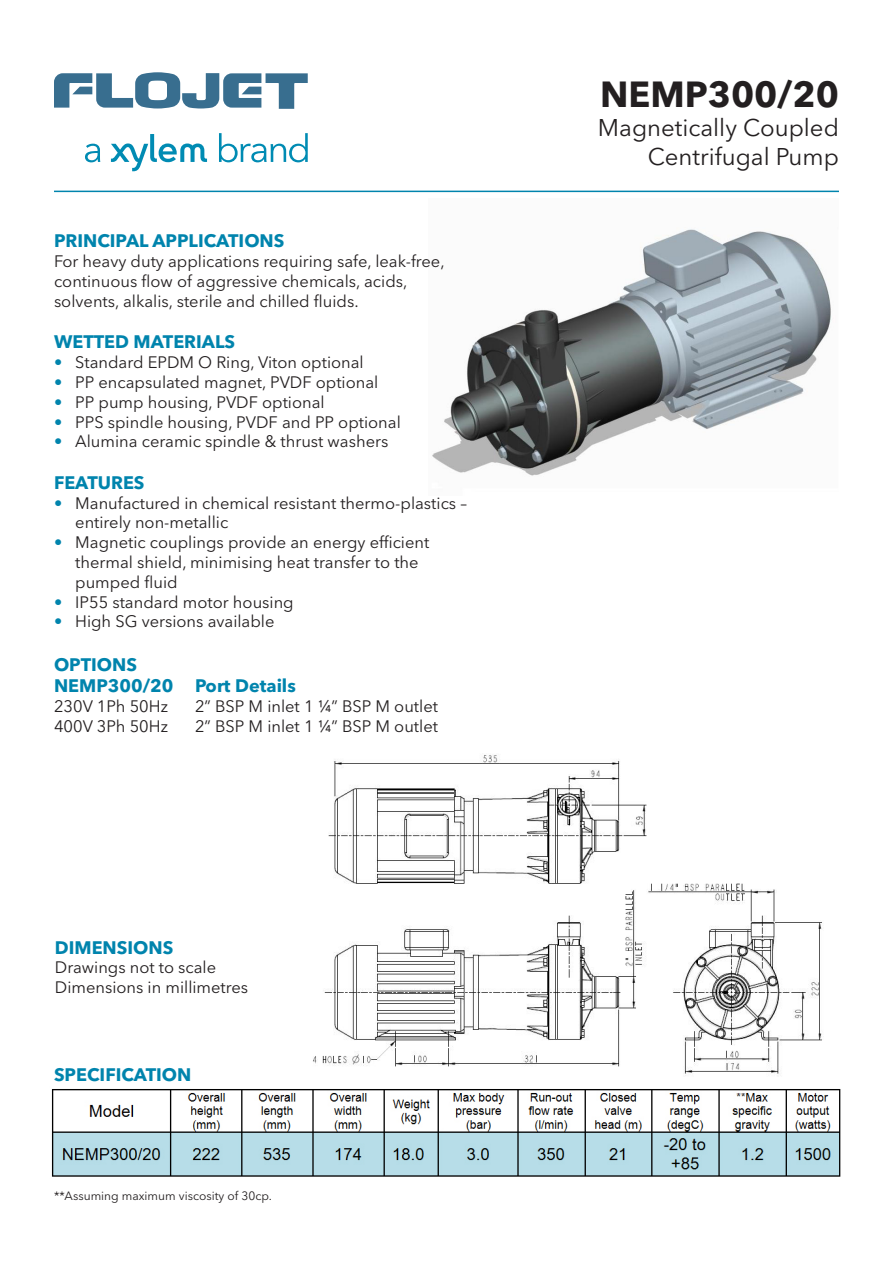
<style>
.page{position:relative;width:893px;height:1263px;background:#fff}
.page>*{position:absolute;margin:0;border:0;box-sizing:border-box;transform-origin:0 0}
.t1{font:700 36px "Avenir Next LT Pro";color:#231f20}
.t2{font:24px "Avenir Next LT Pro";color:#231f20}
.t3{font:700 18px "Avenir Next LT Pro";color:#0084ad}
.t4{font:16.5px/19.8px "Avenir Next LT Pro";color:#231f20}
.t5{font:12px "Avenir Next LT Pro";color:#231f20}
.s1{color:#0084ad}
</style>
<div class="page">
<img style="left:432px;top:229px;width:399px;height:247px">
<svg style="left:54px;top:72px;width:254px;height:37px"></svg>
<svg style="left:85px;top:144px;width:15px;height:18px"></svg>
<svg style="left:219px;top:133px;width:89px;height:29px"></svg>
<svg style="left:111px;top:134px;width:96px;height:37px"></svg>
<hr style="left:54px;top:191px;width:785px;height:1px;background:#0084ad">
<img style="left:51px;top:1089px;width:790px;height:88px">
<img style="left:313px;top:755px;width:509px;height:321px">
<div style="left:425px;top:1144px;width:11px;height:12px;background:#b7dde8"></div>
<p class="t3" style="left:54px;top:230px;width:232px">PRINCIPAL APPLICATIONS</p>
<p class="t4" style="left:54px;top:252px;width:392px">For heavy duty applications requiring safe, leak-free, continuous flow of aggressive chemicals, acids,</p>
<p class="t4" style="left:54px;top:291px;width:306px">solvents, alkalis, sterile and chilled fluids.</p>
<p class="t3" style="left:54px;top:331px;width:183px">WETTED MATERIALS</p>
<p class="t4" style="left:54px;top:352px;width:311px"><span class="s1">•</span> Standard EPDM O Ring, Viton optional</p>
<p class="t4" style="left:54px;top:372px;width:326px"><span class="s1">•</span> PP encapsulated magnet, PVDF optional</p>
<p class="t4" style="left:54px;top:392px;width:272px"><span class="s1">•</span> PP pump housing, PVDF optional</p>
<p class="t4" style="left:54px;top:412px;width:348px"><span class="s1">•</span> PPS spindle housing, PVDF and PP optional</p>
<p class="t4" style="left:54px;top:432px;width:336px"><span class="s1">•</span> Alumina ceramic spindle &amp; thrust washers</p>
<p class="t3" style="left:54px;top:471px;width:92px">FEATURES</p>
<p class="t4" style="left:75px;top:493px;width:393px;text-indent:-21px"><span class="s1">•</span> Manufactured in chemical resistant thermo-plastics – entirely non-metallic</p>
<p class="t4" style="left:54px;top:532px;width:377px"><span class="s1">•</span> Magnetic couplings provide an energy efficient</p>
<p class="t4" style="left:75px;top:552px;width:345px">thermal shield, minimising heat transfer to the pumped fluid</p>
<p class="t4" style="left:54px;top:592px;width:241px"><span class="s1">•</span> IP55 standard motor housing</p>
<p class="t4" style="left:54px;top:612px;width:222px"><span class="s1">•</span> High SG versions available</p>
<p class="t3" style="left:54px;top:653px;width:85px">OPTIONS</p>
<p class="t3" style="left:54px;top:675px;width:243px">NEMP300/20 Port Details</p>
<p class="t4" style="left:54px;top:696px;width:115px">230V 1Ph 50Hz</p>
<p class="t4" style="left:195px;top:696px;width:245px">2” BSP M inlet 1 ¼” BSP M outlet</p>
<p class="t4" style="left:54px;top:716px;width:115px">400V 3Ph 50Hz</p>
<p class="t4" style="left:195px;top:716px;width:245px">2” BSP M inlet 1 ¼” BSP M outlet</p>
<p class="t3" style="left:55px;top:936px;width:120px">DIMENSIONS</p>
<p class="t4" style="left:55px;top:958px;width:163px">Drawings not to scale</p>
<p class="t4" style="left:55px;top:977px;width:195px">Dimensions in millimetres</p>
<p class="t3" style="left:54px;top:1064px;width:139px">SPECIFICATION</p>
<p class="t5" style="left:54px;top:1188px;width:219px">**Assuming maximum viscosity of 30cp.</p>
<p class="t1" style="left:600px;top:72px;width:240px">NEMP300/20</p>
<p class="t2" style="left:598px;top:113px;width:243px">Magnetically Coupled</p>
<p class="t2" style="left:648px;top:142px;width:193px">Centrifugal Pump</p>
</div>
